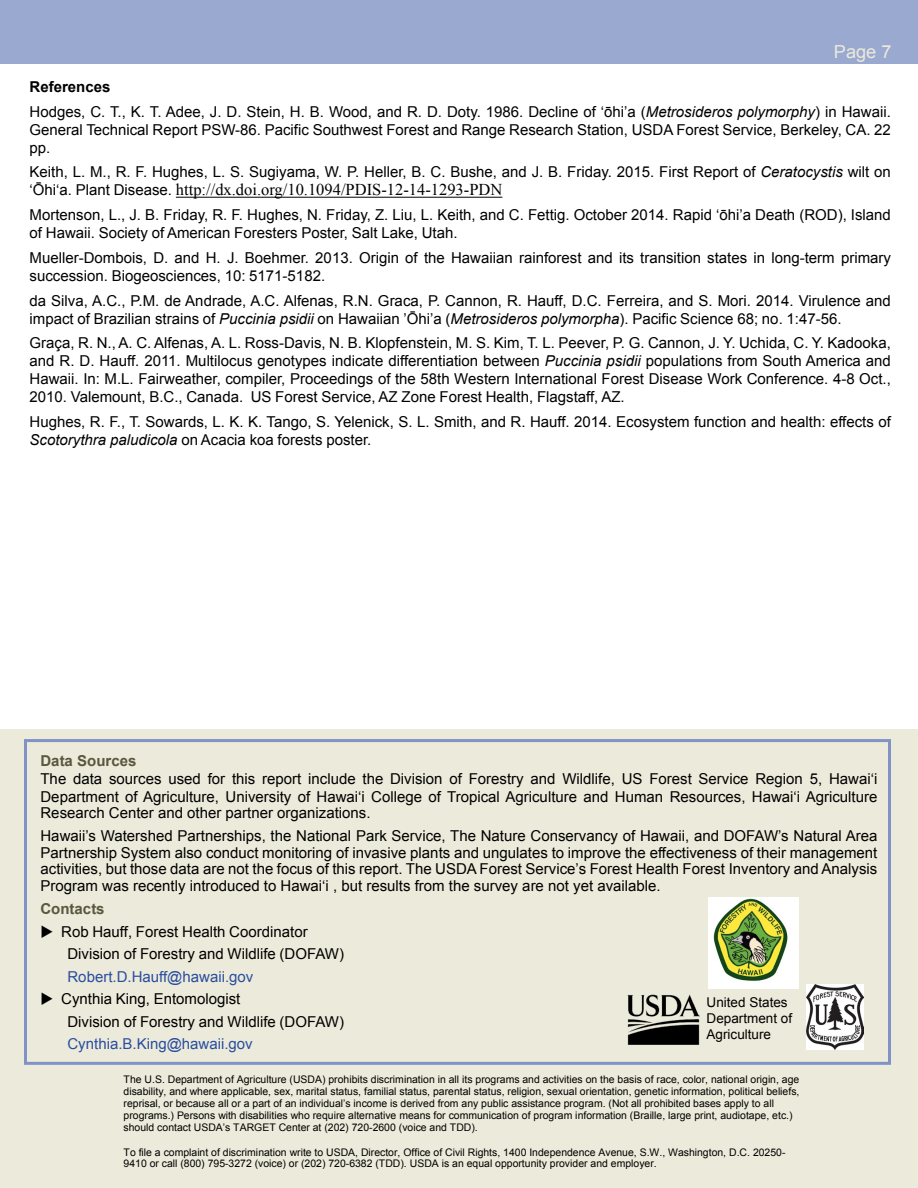
<style>
.page{position:relative;width:918px;height:1188px;background:#fff}
.page>*{position:absolute;margin:0;border:0;box-sizing:border-box;transform-origin:0 0}
.t1{font:18px "Arial";color:#eceada}
.t2{font:16.5px "Times New Roman";color:#000}
.t3{font:15px/18px "Arial";color:#000}
.t4{font:15px "Arial";color:#2a4e9f}
.t5{font:700 15px "Arial";color:#59573d}
.t6{font:700 15px "Arial";color:#000}
.t7{font:13.5px "Arial";color:#000}
.t8{font:10.5px/12px "Arial";color:#000}
.s1{font-style:italic}
.s2{font-family:"Arial";font-size:15px}
</style>
<div class="page">
<div style="left:0;top:0;width:918px;height:64px;background:#9aa9d0"></div>
<hr style="left:176px;top:197px;width:326px;height:1px;background:#000">
<div style="left:0;top:729px;width:918px;height:459px;background:#eceada"></div>
<img style="left:627px;top:995px;width:73px;height:49px">
<img style="left:806px;top:985px;width:58px;height:64px">
<img style="left:709px;top:898px;width:89px;height:91px">
<div style="left:24px;top:739px;width:867px;height:326px;border:3px solid #8093c4"></div>
<p class="t1" style="left:834px;top:40px;width:59px">Page 7</p>
<p class="t6" style="left:30px;top:77px;width:82px">References</p>
<p class="t3" style="left:30px;top:103px;width:863px;text-align:justify">Hodges, C. T., K. T. Adee, J. D. Stein, H. B. Wood, and R. D. Doty. 1986. Decline of ‘ōhi’a (<span class="s1">Metrosideros polymorphy</span>) in Hawaii.<br>General Technical Report PSW-86. Pacific Southwest Forest and Range Research Station, USDA Forest Service, Berkeley, CA. 22 pp.</p>
<p class="t3" style="left:30px;top:163px;width:863px">Keith, L. M., R. F. Hughes, L. S. Sugiyama, W. P. Heller, B. C. Bushe, and J. B. Friday. 2015. First Report of <span class="s1">Ceratocystis</span> wilt on</p>
<p class="t2" style="left:30px;top:179px;width:474px"><span class="s2">ʻŌhiʻa. Plant Disease.</span> http://dx.doi.org/10.1094/PDIS-12-14-1293-PDN</p>
<p class="t3" style="left:30px;top:206px;width:863px">Mortenson, L., J. B. Friday, R. F. Hughes, N. Friday, Z. Liu, L. Keith, and C. Fettig. October 2014. Rapid ‘ōhi’a Death (ROD), Island of Hawaii. Society of American Foresters Poster, Salt Lake, Utah.</p>
<p class="t3" style="left:30px;top:249px;width:863px">Mueller-Dombois, D. and H. J. Boehmer. 2013. Origin of the Hawaiian rainforest and its transition states in long-term primary succession. Biogeosciences, 10: 5171-5182.</p>
<p class="t3" style="left:30px;top:292px;width:863px">da Silva, A.C., P.M. de Andrade, A.C. Alfenas, R.N. Graca, P. Cannon, R. Hauff, D.C. Ferreira, and S. Mori. 2014. Virulence and impact of Brazilian strains of <span class="s1">Puccinia psidii</span> on Hawaiian ’Ōhi’a (<span class="s1">Metrosideros polymorpha</span>). Pacific Science 68; no. 1:47-56.</p>
<p class="t3" style="left:30px;top:334px;width:863px;text-align:justify">Graça, R. N., A. C. Alfenas, A. L. Ross-Davis, N. B. Klopfenstein, M. S. Kim, T. L. Peever, P. G. Cannon, J. Y. Uchida, C. Y. Kadooka, and R. D. Hauff. 2011. Multilocus genotypes indicate differentiation between <span class="s1">Puccinia psidii</span> populations from South America and Hawaii. In: M.L. Fairweather, compiler, Proceedings of the 58th Western International Forest Disease Work Conference. 4-8 Oct., 2010. Valemount, B.C., Canada. US Forest Service, AZ Zone Forest Health, Flagstaff, AZ.</p>
<p class="t3" style="left:30px;top:413px;width:863px">Hughes, R. F., T. Sowards, L. K. K. Tango, S. Yelenick, S. L. Smith, and R. Hauff. 2014. Ecosystem function and health: effects of<br><span class="s1">Scotorythra paludicola</span> on Acacia koa forests poster.</p>
<p class="t5" style="left:41px;top:750px;width:97px">Data Sources</p>
<p class="t3" style="left:41px;top:770px;width:838px">The data sources used for this report include the Division of Forestry and Wildlife, US Forest Service Region 5, Hawai‘i<br>Department of Agriculture, University of Hawai‘i College of Tropical Agriculture and Human Resources, Hawai‘i Agriculture</p>
<p class="t3" style="left:41px;top:804px;width:332px">Research Center and other partner organizations.</p>
<p class="t3" style="left:41px;top:828px;width:838px;line-height:16.5px;text-align:justify">Hawaii’s Watershed Partnerships, the National Park Service, The Nature Conservancy of Hawaii, and DOFAW’s Natural Area Partnership System also conduct monitoring of invasive plants and ungulates to improve the effectiveness of their management activities, but those data are not the focus of this report. The USDA Forest Service’s Forest Health Forest Inventory and Analysis Program was recently introduced to Hawai‘i , but results from the survey are not yet available.</p>
<p class="t5" style="left:41px;top:899px;width:66px">Contacts</p>
<p class="t3" style="left:41px;top:923px;width:269px">◆ Rob Hauff, Forest Health Coordinator</p>
<p class="t3" style="left:68px;top:945px;width:278px">Division of Forestry and Wildlife (DOFAW)</p>
<p class="t4" style="left:68px;top:967px;width:187px">Robert.D.Hauff@hawaii.gov</p>
<p class="t3" style="left:41px;top:990px;width:201px">◆ Cynthia King, Entomologist</p>
<p class="t3" style="left:68px;top:1013px;width:278px">Division of Forestry and Wildlife (DOFAW)</p>
<p class="t4" style="left:68px;top:1034px;width:187px">Cynthia.B.King@hawaii.gov</p>
<p class="t7" style="left:707px;top:993px;width:83px">United States</p>
<p class="t7" style="left:707px;top:1009px;width:87px">Department of</p>
<p class="t7" style="left:707px;top:1025px;width:66px">Agriculture</p>
<p class="t8" style="left:124px;top:1074px;width:680px">The U.S. Department of Agriculture (USDA) prohibits discrimination in all its programs and activities on the basis of race, color, national origin, age, disability, and where applicable, sex, marital status, familial status, parental status, religion, sexual orientation, genetic information, political beliefs, reprisal, or because all or a part of an individual’s income is derived from any public assistance program. (Not all prohibited bases apply to all programs.) Persons with disabilities who require alternative means for communication of program information (Braille, large print, audiotape, etc.) should contact USDA’s TARGET Center at (202) 720-2600 (voice and TDD).</p>
<p class="t8" style="left:124px;top:1146px;width:663px">To file a complaint of discrimination write to USDA, Director, Office of Civil Rights, 1400 Independence Avenue, S.W., Washington, D.C. 20250-<br>9410 or call (800) 795-3272 (voice) or (202) 720-6382 (TDD). USDA is an equal opportunity provider and employer.</p>
</div>
